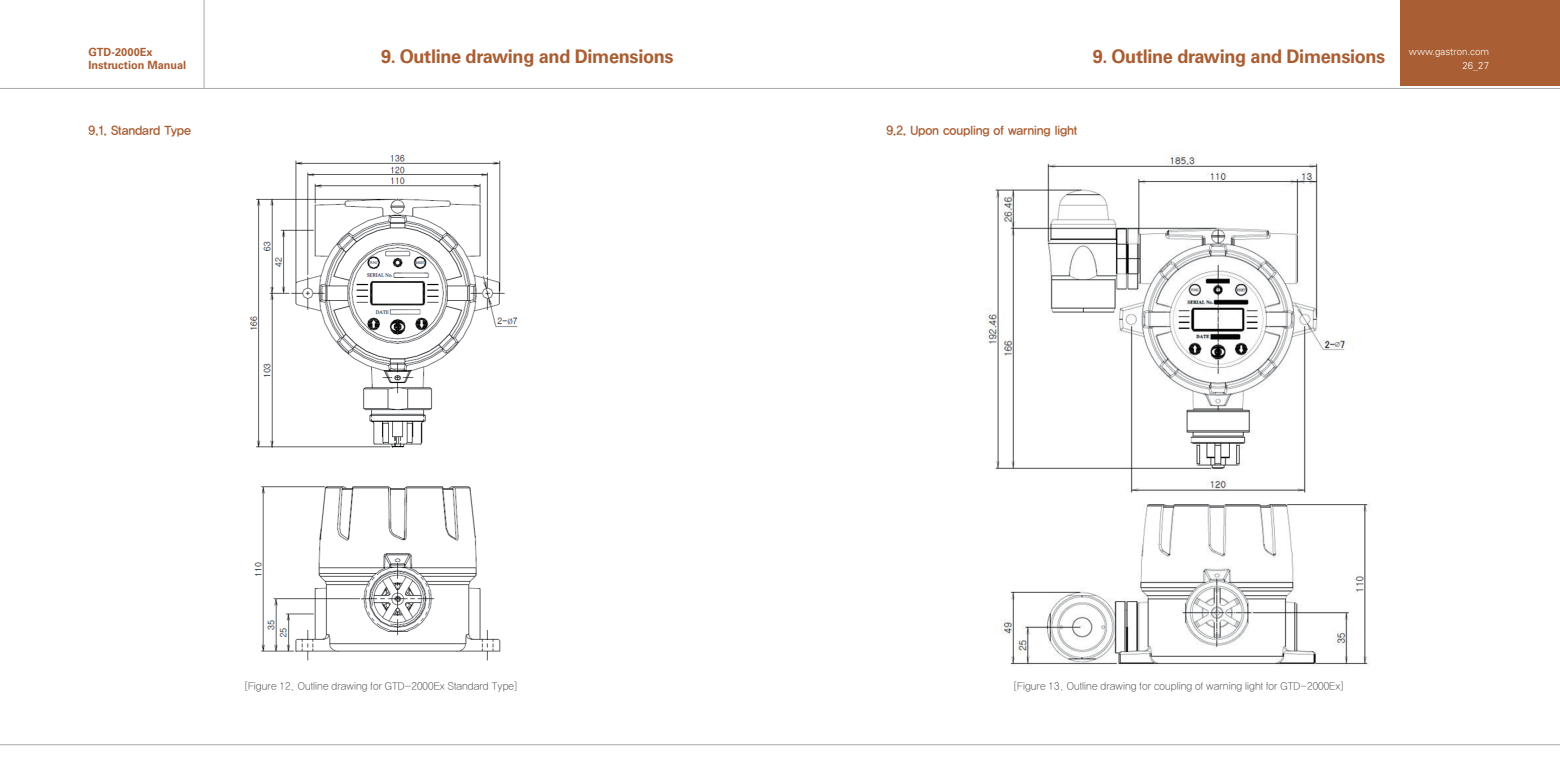
<style>
.page{position:relative;width:1560px;height:780px;background:#fff}
.page>*{position:absolute;margin:0;border:0;box-sizing:border-box;transform-origin:0 0}
.t1{font:700 18.75px "Univers LT Std";letter-spacing:-.02em;color:#a95e33}
.t2{font:12.5px "YDIYGO140";letter-spacing:-.01em;color:#a95e33}
.t3{font:700 11.25px/12.5px "Univers LT Std";color:#a95e33}
.t4{font:10px "YDIYGO115";letter-spacing:-.06em;color:#383839}
.t5{font:300 10px/13.8px "Univers LT Std";color:#fff;text-align:right}
.s1{font-family:"YDIYGO110";font-weight:400}
</style>
<div class="page">
<hr style="left:0;top:88px;width:1559px;height:1px;background:#a6abb0">
<hr style="left:0;top:744px;width:1559px;height:1px;background:#a6abb0">
<hr style="left:204px;top:0;width:1px;height:89px;background:#a6abb0">
<div style="left:1400px;top:0;width:159px;height:85px;background:#a95e33"></div>
<img style="left:249px;top:154px;width:269px;height:507px">
<img style="left:986px;top:155px;width:384px;height:511px">
<p class="t3" style="left:88px;top:46px;width:99px">GTD-2000Ex<br>Instruction Manual</p>
<h1 class="t1" style="left:381px;top:45px;width:294px">9. Outline drawing and Dimensions</h1>
<h1 class="t1" style="left:1092px;top:45px;width:294px">9. Outline drawing and Dimensions</h1>
<p class="t2" style="left:89px;top:123px;width:104px">9.1. Standard Type</p>
<p class="t2" style="left:886px;top:123px;width:192px">9.2. Upon coupling of warning light</p>
<p class="t5" style="left:1408px;top:45px;width:82px">www.gastron.com<br>26<span class="s1">_</span>27</p>
<p class="t4" style="left:245px;top:681px;width:274px">[Figure 12. Outline drawing for GTD-2000Ex Standard Type]</p>
<p class="t4" style="left:1013px;top:681px;width:331px">[Figure 13. Outline drawing for coupling of warning light for GTD-2000Ex]</p>
</div>
